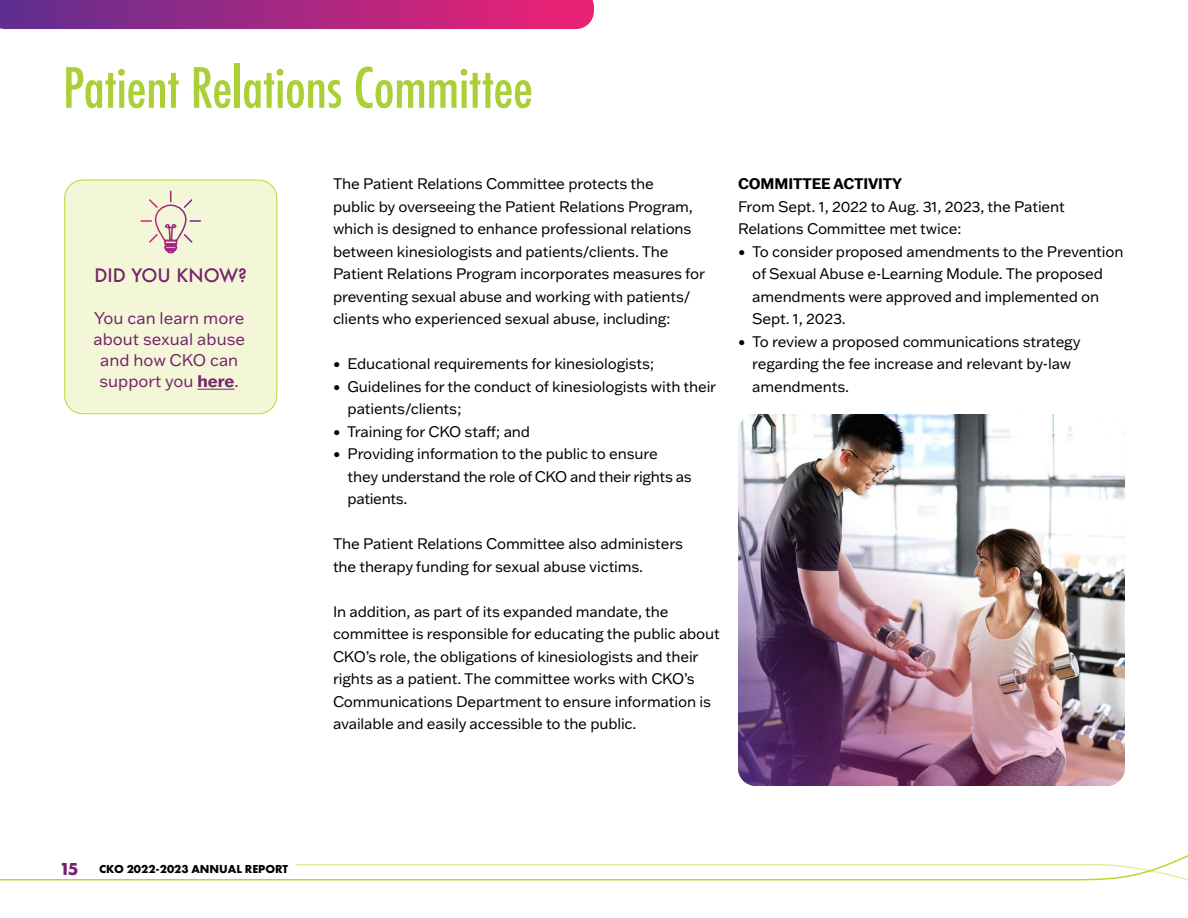
<style>
.page{position:relative;width:1188px;height:918px;background:#fff}
.page>*{position:absolute;margin:0;border:0;box-sizing:border-box;transform-origin:0 0}
.t1{font:500 condensed 54px "Futura";letter-spacing:-.01em;color:#abd037}
.t2{font:500 18px "Futura";color:#75246c}
.t3{font:16.5px/21px "Franklin Gothic ATF";color:#75246c;text-align:center}
.t4{font:15px/22.5px "Franklin Gothic ATF";letter-spacing:-.01em;color:#000}
.t5{font:700 15px "Franklin Gothic ATF";letter-spacing:-.01em;color:#000}
.t6{font:700 12px "Futura PT";color:#000}
.s1{font-weight:700}
.s2{font-size:18px;color:#75246c}
</style>
<div class="page">
<div style="left:64px;top:180px;width:213px;height:234px;background:#f3f6d7;border-radius:18px"></div>
<svg style="left:0;top:855px;width:1188px;height:26px"></svg>
<svg style="left:0;top:0;width:594px;height:29px"></svg>
<hr style="left:197px;top:389px;width:38px;height:1px;background:#75246c">
<svg style="left:140px;top:190px;width:61px;height:64px"></svg>
<div style="left:64px;top:180px;width:213px;height:234px;border:1px solid #c2d638;border-radius:18px"></div>
<img style="left:738px;top:414px;width:387px;height:372px;border-radius:18px">
<h1 class="t1" style="left:63px;top:53px;width:471px">Patient Relations Committee</h1>
<p class="t2" style="left:94px;top:263px;width:154px">DID YOU KNOW?</p>
<p class="t3" style="left:93px;top:307px;width:153px">You can learn more about sexual abuse and how CKO can support you <span class="s1">here</span>.</p>
<p class="t4" style="left:333px;top:172px;width:374px">The Patient Relations Committee protects the<br>public by overseeing the Patient Relations Program, which is designed to enhance professional relations between kinesiologists and patients/clients. The Patient Relations Program incorporates measures for preventing sexual abuse and working with patients/ clients who experienced sexual abuse, including:</p>
<p class="t4" style="left:333px;top:352px;width:323px">• Educational requirements for kinesiologists;</p>
<p class="t4" style="left:348px;top:374px;width:370px;text-indent:-15px">• Guidelines for the conduct of kinesiologists with their patients/clients;</p>
<p class="t4" style="left:333px;top:419px;width:199px">• Training for CKO staff; and</p>
<p class="t4" style="left:348px;top:442px;width:346px;text-indent:-15px">• Providing information to the public to ensure they understand the role of CKO and their rights as patients.</p>
<p class="t4" style="left:333px;top:532px;width:352px">The Patient Relations Committee also administers the therapy funding for sexual abuse victims.</p>
<p class="t4" style="left:333px;top:599px;width:388px">In addition, as part of its expanded mandate, the committee is responsible for educating the public about CKO’s role, the obligations of kinesiologists and their rights as a patient. The committee works with CKO’s Communications Department to ensure information is available and easily accessible to the public.</p>
<p class="t5" style="left:738px;top:174px;width:166px">COMMITTEE ACTIVITY</p>
<p class="t4" style="left:738px;top:194px;width:328px">From Sept. 1, 2022 to Aug. 31, 2023, the Patient<br>Relations Committee met twice:</p>
<p class="t4" style="left:752px;top:239px;width:373px;text-indent:-14px">• To consider proposed amendments to the Prevention of Sexual Abuse e-Learning Module. The proposed amendments were approved and implemented on Sept. 1, 2023.</p>
<p class="t4" style="left:752px;top:329px;width:330px;text-indent:-14px">• To review a proposed communications strategy regarding the fee increase and relevant by-law amendments.</p>
<p class="t6" style="left:59px;top:861px;width:230px"><span class="s2">15</span> CKO 2022-2023 ANNUAL REPORT</p>
</div>
